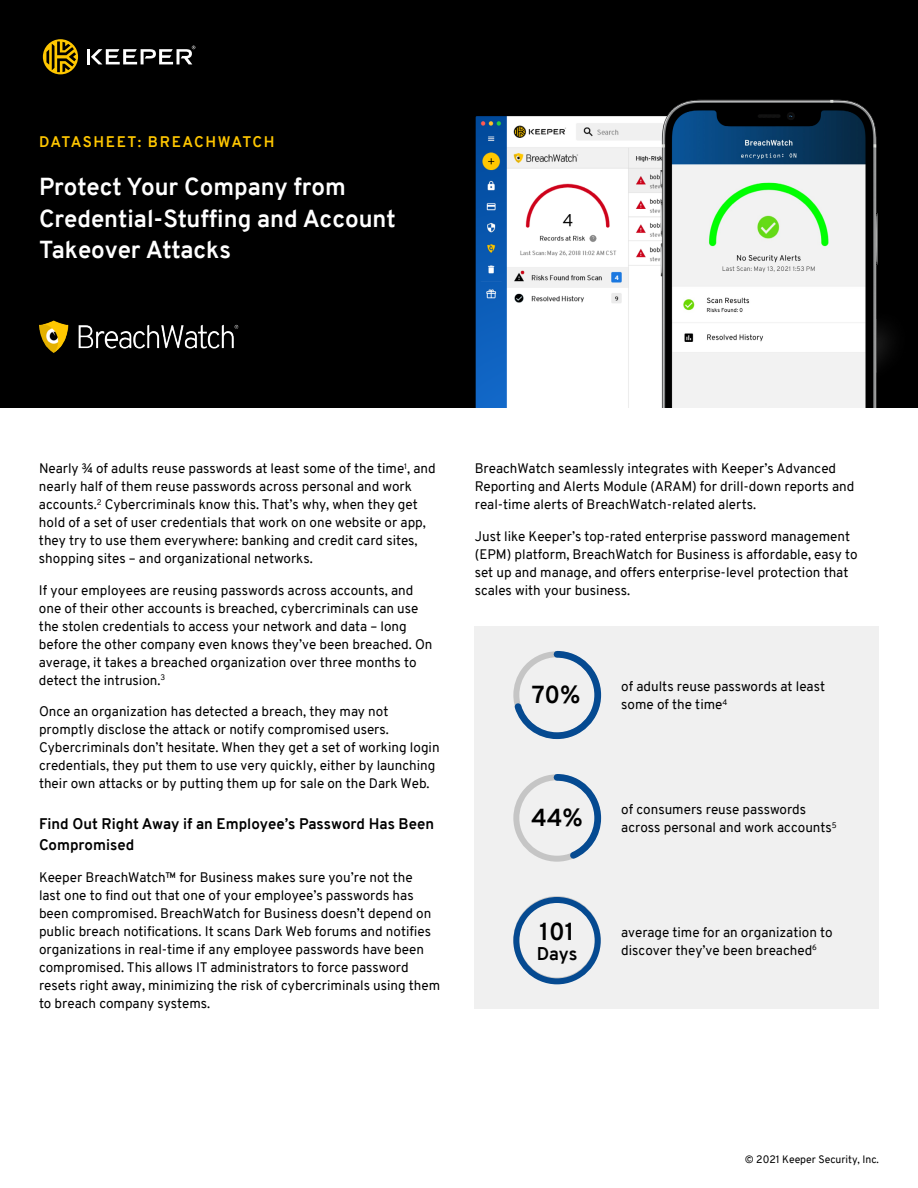
<style>
.page{position:relative;width:918px;height:1188px;background:#fff}
.page>*{position:absolute;margin:0;border:0;box-sizing:border-box;transform-origin:0 0}
.t1{font:700 24px/31.5px "Overpass";color:#fff}
.t2{font:700 24px "Overpass";color:#000}
.t3{font:700 18px "Overpass";color:#000}
.t4{font:700 15px/21px "Overpass";color:#000}
.t5{font:700 15px "Overpass";letter-spacing:.105em;color:#ffc700}
.t6{font:13.5px/18px "Overpass";color:#000}
.t7{font:10.5px "Overpass";color:#000}
.t8{font:7.8px "Overpass";color:#000}
</style>
<div class="page">
<div style="left:0;top:0;width:918px;height:407px;background:#000"></div>
<div style="left:475px;top:626px;width:404px;height:383px;background:#f0f0f0"></div>
<img style="left:39px;top:320px;width:200px;height:32px">
<svg style="left:43px;top:39px;width:35px;height:35px"></svg>
<hr style="left:87px;top:49px;width:3px;height:15px;background:#fff">
<svg style="left:91px;top:46px;width:104px;height:18px"></svg>
<svg style="left:513px;top:650px;width:89px;height:90px"></svg>
<svg style="left:513px;top:774px;width:89px;height:88px"></svg>
<svg style="left:513px;top:896px;width:88px;height:89px"></svg>
<img style="left:401px;top:96px;width:517px;height:311px">
<p class="t5" style="left:39px;top:131px;width:237px">DATASHEET: BREACHWATCH</p>
<h1 class="t1" style="left:39px;top:171px;width:358px">Protect Your Company from<br>Credential-Stuffing and Account<br>Takeover Attacks</h1>
<p class="t6" style="left:39px;top:460px;width:398px">Nearly ¾ of adults reuse passwords at least some of the time<sup>1</sup>, and nearly half of them reuse passwords across personal and work accounts.<sup>2</sup> Cybercriminals know this. That’s why, when they get hold of a set of user credentials that work on one website or app, they try to use them everywhere: banking and credit card sites, shopping sites – and organizational networks.</p>
<p class="t6" style="left:39px;top:581px;width:395px">If your employees are reusing passwords across accounts, and one of their other accounts is breached, cybercriminals can use the stolen credentials to access your network and data – long before the other company even knows they’ve been breached. On average, it takes a breached organization over three months to detect the intrusion.<sup>3</sup></p>
<p class="t6" style="left:39px;top:703px;width:402px">Once an organization has detected a breach, they may not promptly disclose the attack or notify compromised users.<br>Cybercriminals don’t hesitate. When they get a set of working login credentials, they put them to use very quickly, either by launching their own attacks or by putting them up for sale on the Dark Web.</p>
<p class="t4" style="left:39px;top:814px;width:397px">Find Out Right Away if an Employee’s Password Has Been<br>Compromised</p>
<p class="t6" style="left:39px;top:868px;width:403px">Keeper BreachWatch™ for Business makes sure you’re not the<br>last one to find out that one of your employee’s passwords has been compromised. BreachWatch for Business doesn’t depend on public breach notifications. It scans Dark Web forums and notifies organizations in real-time if any employee passwords have been compromised. This allows IT administrators to force password resets right away, minimizing the risk of cybercriminals using them to breach company systems.</p>
<p class="t6" style="left:475px;top:460px;width:381px">BreachWatch seamlessly integrates with Keeper’s Advanced<br>Reporting and Alerts Module (ARAM) for drill-down reports and real-time alerts of BreachWatch-related alerts.</p>
<p class="t6" style="left:475px;top:527px;width:385px">Just like Keeper’s top-rated enterprise password management (EPM) platform, BreachWatch for Business is affordable, easy to set up and manage, and offers enterprise-level protection that scales with your business.</p>
<h1 class="t2" style="left:532px;top:678px;width:50px">70%</h1>
<p class="t6" style="left:621px;top:677px;width:205px">of adults reuse passwords at least some of the time</p>
<p class="t8" style="left:722px;top:696px;width:6px">4</p>
<h1 class="t2" style="left:531px;top:801px;width:53px">44%</h1>
<p class="t6" style="left:621px;top:801px;width:212px">of consumers reuse passwords across personal and work accounts</p>
<p class="t8" style="left:832px;top:819px;width:6px">5</p>
<h1 class="t2" style="left:539px;top:915px;width:37px">101</h1>
<h2 class="t3" style="left:537px;top:940px;width:42px">Days</h2>
<p class="t6" style="left:621px;top:923px;width:213px">average time for an organization to discover they’ve been breached<sup>6</sup></p>
<p class="t7" style="left:745px;top:1152px;width:136px">© 2021 Keeper Security, Inc.</p>
</div>
